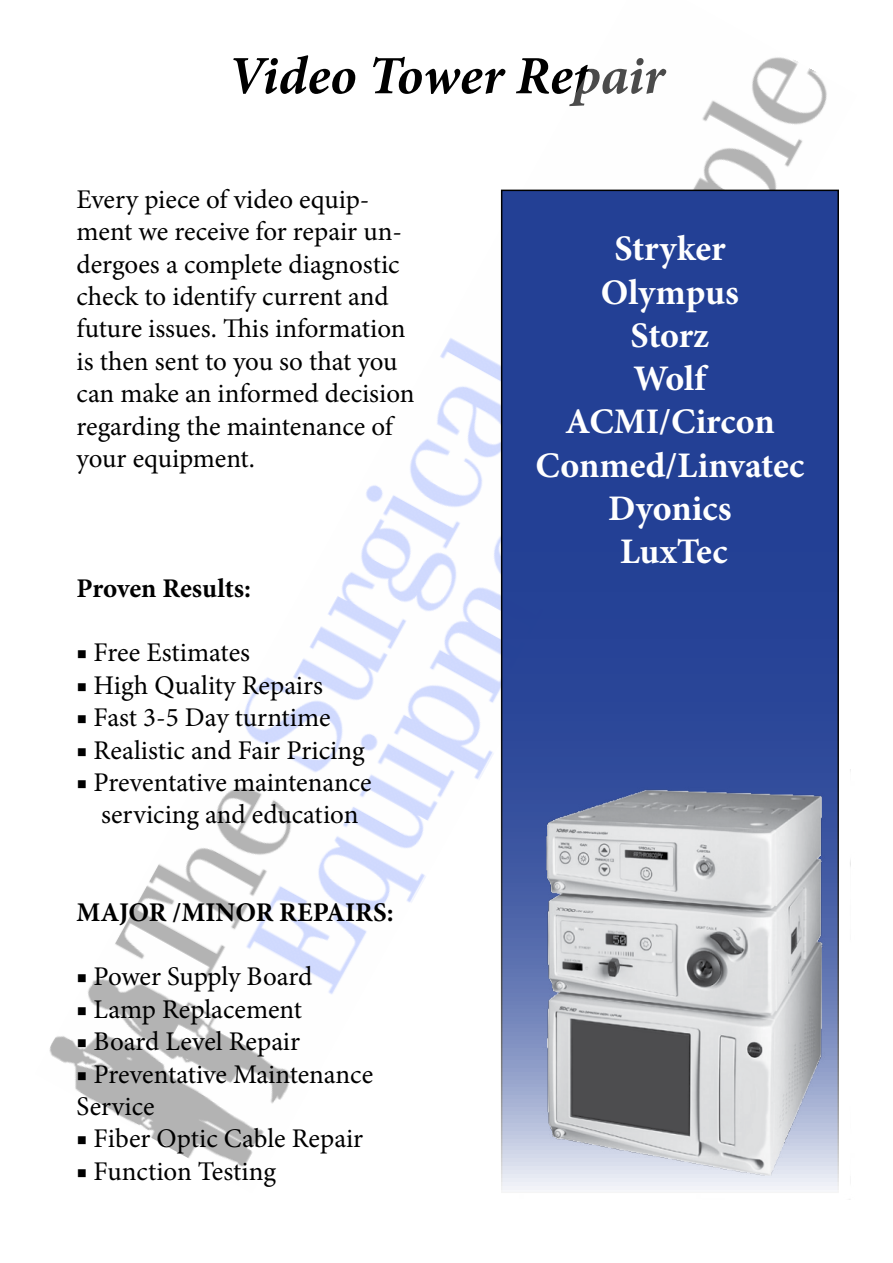
<style>
.page{position:relative;width:893px;height:1263px;background:#fff}
.page>*{position:absolute;margin:0;border:0;box-sizing:border-box;transform-origin:0 0}
.t1{font:italic 700 54px "Minion Pro";color:#000}
.t2{font:700 36px/43.2px "Minion Pro";color:#fff;text-align:center}
.t3{font:27px/32.4px "Minion Pro";color:#000}
.t4{font:700 27px "Minion Pro";letter-spacing:-.005em;color:#000}
</style>
<div class="page">
<img style="left:49px;top:57px;width:802px;height:1110px">
<div style="left:502px;top:190px;width:336px;height:1002px;background:#234095"></div>
<img style="left:520px;top:770px;width:331px;height:430px">
<h1 class="t1" style="left:228px;top:38px;width:438px">Video Tower Repair</h1>
<p class="t3" style="left:77px;top:183px;width:340px">Every piece of video equip&shy;ment we receive for repair un&shy;dergoes a complete diagnostic check to identify current and future issues. This information is then sent to you so that you can make an informed decision regarding the maintenance of your equipment.</p>
<p class="t4" style="left:77px;top:569px;width:176px">Proven Results:</p>
<p class="t3" style="left:77px;top:637px;width:175px">■ Free Estimates</p>
<p class="t3" style="left:77px;top:669px;width:248px">■ High Quality Repairs</p>
<p class="t3" style="left:77px;top:701px;width:256px">■ Fast 3-5 Day turntime</p>
<p class="t3" style="left:77px;top:734px;width:290px">■ Realistic and Fair Pricing</p>
<p class="t3" style="left:77px;top:766px;width:297px;text-align:center">■ Preventative maintenance servicing and education</p>
<p class="t4" style="left:77px;top:893px;width:319px">MAJOR /MINOR REPAIRS:</p>
<p class="t3" style="left:77px;top:961px;width:237px">■ Power Supply Board</p>
<p class="t3" style="left:77px;top:993px;width:227px">■ Lamp Replacement</p>
<p class="t3" style="left:77px;top:1025px;width:225px">■ Board Level Repair</p>
<p class="t3" style="left:77px;top:1058px;width:298px">■ Preventative Maintenance<br>Service</p>
<p class="t3" style="left:77px;top:1123px;width:288px">■ Fiber Optic Cable Repair</p>
<p class="t3" style="left:77px;top:1155px;width:201px">■ Function Testing</p>
<h2 class="t2" style="left:535px;top:227px;width:271px">Stryker<br>Olympus<br>Storz<br>Wolf<br>ACMI/Circon<br>Conmed/Linvatec<br>Dyonics<br>LuxTec</h2>
</div>
